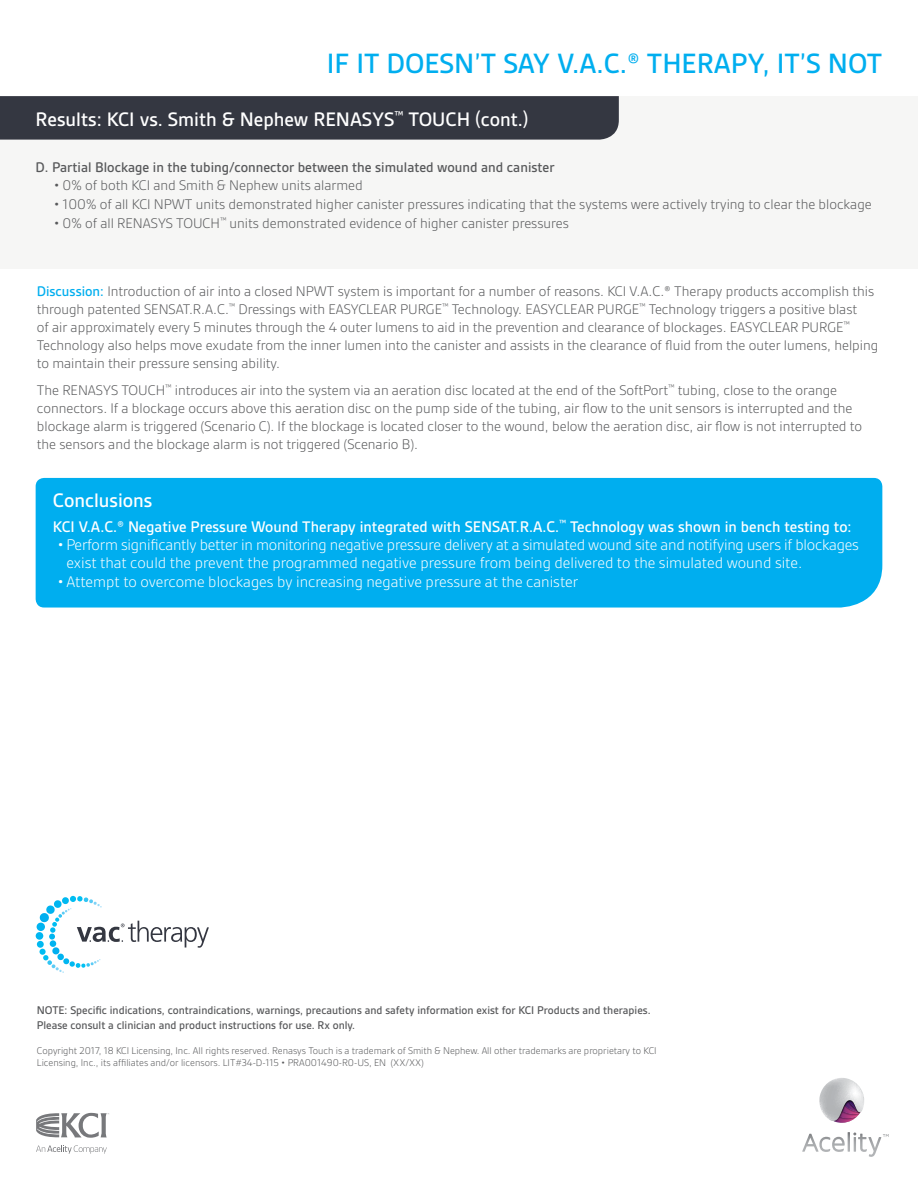
<style>
.page{position:relative;width:918px;height:1188px;background:#fff}
.page>*{position:absolute;margin:0;border:0;box-sizing:border-box;transform-origin:0 0}
.t1{font:500 30px "Gesta";color:#00aeef}
.t2{font:500 21px "Gesta";color:#fff}
.t3{font:300 16.5px/18px "Gesta";color:#fff}
.t4{font:500 16.5px "Gesta";color:#fff}
.t5{font:300 15px/18px "Gesta";color:#58595b}
.t6{font:500 15px "Gesta";color:#58595b}
.t7{font:500 12px/14.4px "Gesta";color:#58595b}
.t8{font:300 10.5px/12.6px "Gesta";color:#58595b}
.s1{font-weight:500;color:#00aeef}
</style>
<div class="page">
<div style="left:0;top:96px;width:918px;height:173px;background:#f6f6f5"></div>
<div style="left:36px;top:478px;width:846px;height:130px;background:#00aeef"></div>
<svg style="left:36px;top:1145px;width:71px;height:9px"></svg>
<svg style="left:36px;top:1113px;width:73px;height:25px"></svg>
<svg style="left:802px;top:1132px;width:87px;height:25px"></svg>
<svg style="left:819px;top:1078px;width:45px;height:45px"></svg>
<div style="left:0;top:96px;width:619px;height:44px;background:#343741"></div>
<div style="left:36px;top:932px;width:7px;height:8px;background:#00b6f1;border-radius:50%"></div>
<div style="left:37px;top:941px;width:7px;height:7px;background:#00b9f1;border-radius:3px"></div>
<div style="left:37px;top:923px;width:8px;height:8px;background:#00b3f0;border-radius:50%"></div>
<svg style="left:39px;top:896px;width:170px;height:77px"></svg>
<h1 class="t1" style="left:327px;top:47px;width:557px">IF IT DOESN’T SAY V.A.C.® THERAPY, IT’S NOT</h1>
<h2 class="t2" style="left:36px;top:107px;width:494px">Results: KCI vs. Smith &amp; Nephew RENASYS<sup>™</sup> TOUCH (cont.)</h2>
<p class="t6" style="left:36px;top:158px;width:520px">D. Partial Blockage in the tubing/connector between the simulated wound and canister</p>
<p class="t5" style="left:54px;top:176px;width:311px">• 0% of both KCI and Smith &amp; Nephew units alarmed</p>
<p class="t5" style="left:54px;top:195px;width:820px">• 100% of all KCI NPWT units demonstrated higher canister pressures indicating that the systems were actively trying to clear the blockage</p>
<p class="t5" style="left:54px;top:214px;width:517px">• 0% of all RENASYS TOUCH<sup>™</sup> units demonstrated evidence of higher canister pressures</p>
<p class="t5" style="left:37px;top:282px;width:843px"><span class="s1">Discussion:</span> Introduction of air into a closed NPWT system is important for a number of reasons. KCI V.A.C.® Therapy products accomplish this through patented SENSAT.R.A.C.<sup>™</sup> Dressings with EASYCLEAR PURGE<sup>™</sup> Technology. EASYCLEAR PURGE<sup>™</sup> Technology triggers a positive blast<br>of air approximately every 5 minutes through the 4 outer lumens to aid in the prevention and clearance of blockages. EASYCLEAR PURGE<sup>™ </sup>Technology also helps move exudate from the inner lumen into the canister and assists in the clearance of fluid from the outer lumens, helping to maintain their pressure sensing ability.</p>
<p class="t5" style="left:37px;top:381px;width:827px">The RENASYS TOUCH<sup>™</sup> introduces air into the system via an aeration disc located at the end of the SoftPort<sup>™</sup> tubing, close to the orange connectors. If a blockage occurs above this aeration disc on the pump side of the tubing, air flow to the unit sensors is interrupted and the blockage alarm is triggered (Scenario C). If the blockage is located closer to the wound, below the aeration disc, air flow is not interrupted to the sensors and the blockage alarm is not triggered (Scenario B).</p>
<h2 class="t2" style="left:53px;top:488px;width:101px">Conclusions</h2>
<p class="t4" style="left:53px;top:517px;width:800px">KCI V.A.C.® Negative Pressure Wound Therapy integrated with SENSAT.R.A.C.<sup>™</sup> Technology was shown in bench testing to:</p>
<p class="t3" style="left:66px;top:535px;width:794px;text-indent:-9px">• Perform significantly better in monitoring negative pressure delivery at a simulated wound site and notifying users if blockages exist that could the prevent the programmed negative pressure from being delivered to the simulated wound site.</p>
<p class="t3" style="left:58px;top:572px;width:522px">• Attempt to overcome blockages by increasing negative pressure at the canister</p>
<p class="t7" style="left:37px;top:1003px;width:615px">NOTE: Specific indications, contraindications, warnings, precautions and safety information exist for KCI Products and therapies.<br>Please consult a clinician and product instructions for use. Rx only.</p>
<p class="t8" style="left:37px;top:1044px;width:621px">Copyright 2017, 18 KCI Licensing, Inc. All rights reserved. Renasys Touch is a trademark of Smith &amp; Nephew. All other trademarks are proprietary to KCI<br>Licensing, Inc., its affiliates and/or licensors. LIT#34-D-115 • PRA001490-R0-US, EN (XX/XX)</p>
</div>
